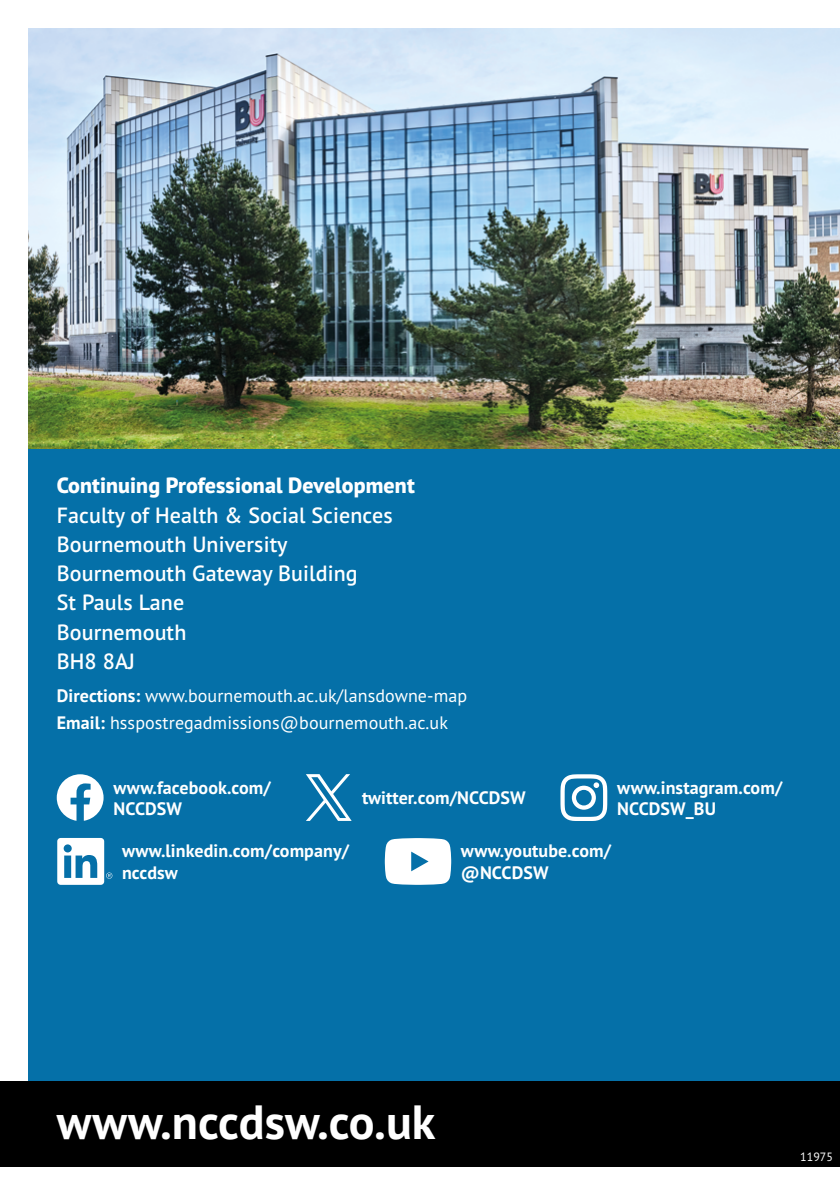
<style>
.page{position:relative;width:840px;height:1191px;background:#fff}
.page>*{position:absolute;margin:0;border:0;box-sizing:border-box;transform-origin:0 0}
.t1{font:700 48px "PT Sans Pro";color:#fff}
.Footnote{font:600 22px "PT Sans Pro";letter-spacing:.005em;color:#fff}
.Footnote-2{font:800 22px "PT Sans Pro";letter-spacing:.005em;color:#fff}
.Body{font:700 18px/21.6px "PT Sans Pro";letter-spacing:.005em;color:#fff}
.Body-2{font:18px "PT Sans Pro";letter-spacing:.005em;color:#fff}
.t2{font:12px "PT Sans Pro";color:#fff}
.s1{font-weight:700}
</style>
<div class="page">
<div style="left:28px;top:448px;width:811px;height:633px;background:#0570a8"></div>
<div style="left:0;top:1081px;width:839px;height:85px;background:#000"></div>
<img style="left:28px;top:28px;width:811px;height:421px">
<svg style="left:57px;top:774px;width:46px;height:46px"></svg>
<svg style="left:306px;top:774px;width:45px;height:47px"></svg>
<svg style="left:560px;top:774px;width:47px;height:47px"></svg>
<svg style="left:57px;top:838px;width:55px;height:46px"></svg>
<svg style="left:384px;top:838px;width:67px;height:47px;background:#dfecf3"></svg>
<p class="Footnote-2" style="left:57px;top:471px;width:359px">Continuing Professional Development</p>
<p class="Footnote" style="left:57px;top:500px;width:337px">Faculty of Health &amp; Social Sciences</p>
<p class="Footnote" style="left:57px;top:530px;width:232px">Bournemouth University</p>
<p class="Footnote" style="left:57px;top:559px;width:302px">Bournemouth Gateway Building</p>
<p class="Footnote" style="left:57px;top:588px;width:129px">St Pauls Lane</p>
<p class="Footnote" style="left:57px;top:617px;width:131px">Bournemouth</p>
<p class="Footnote" style="left:57px;top:647px;width:80px">BH8 8AJ</p>
<p class="Body-2" style="left:57px;top:684px;width:412px"><span class="s1">Directions:</span> www.bournemouth.ac.uk/lansdowne-map</p>
<p class="Body-2" style="left:57px;top:711px;width:392px"><span class="s1">Email:</span> hsspostregadmissions@bournemouth.ac.uk</p>
<p class="Body" style="left:113px;top:776px;width:159px">www.facebook.com/<br>NCCDSW</p>
<p class="Body" style="left:362px;top:787px;width:165px">twitter.com/NCCDSW</p>
<p class="Body" style="left:617px;top:776px;width:166px">www.instagram.com/<br>NCCDSW_BU</p>
<p class="Body" style="left:122px;top:840px;width:228px">www.linkedin.com/company/ nccdsw</p>
<p class="Body" style="left:460px;top:840px;width:152px">www.youtube.com/ @NCCDSW</p>
<h1 class="t1" style="left:57px;top:1090px;width:380px">www.nccdsw.co.uk</h1>
<p class="t2" style="left:799px;top:1148px;width:34px">11975</p>
</div>
